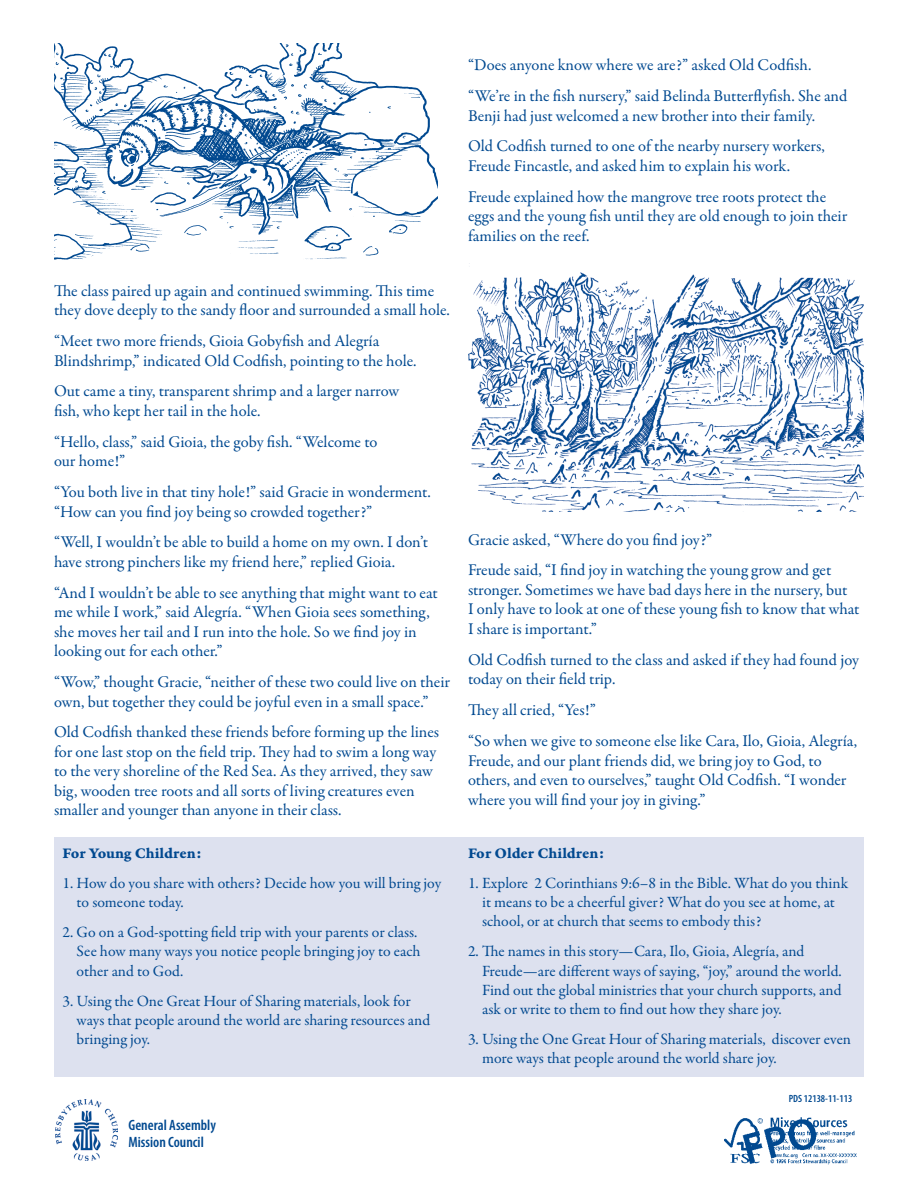
<style>
.page{position:relative;width:918px;height:1188px;background:#fff}
.page>*{position:absolute;margin:0;border:0;box-sizing:border-box;transform-origin:0 0}
.Body_1{font:16.5px/19.5px "Garamond Premr Pro";color:#014990}
.Body_1-2{font:15.75px/19px "Garamond Premr Pro";color:#014990}
.Body_1-3{font:15.75px "Garamond Premr Pro Bd Capt";letter-spacing:-.005em;color:#014990}
.t1{font:600 condensed 15px/16.5px "Myriad Pro";color:#014990}
.t2{font:600 condensed 10.5px "Myriad Pro";color:#014990}
</style>
<div class="page">
<img style="left:56px;top:1100px;width:62px;height:61px">
<div style="left:54px;top:838px;width:810px;height:239px;background:#dde1ef"></div>
<img style="left:54px;top:44px;width:384px;height:216px">
<img style="left:468px;top:266px;width:396px;height:246px">
<img style="left:724px;top:1117px;width:133px;height:48px">
<p class="Body_1" style="left:54px;top:281px;width:397px">The class paired up again and continued swimming. This time they dove deeply to the sandy floor and surrounded a small hole.</p>
<p class="Body_1" style="left:54px;top:332px;width:364px">“Meet two more friends, Gioia Gobyfish and Alegría<br>Blindshrimp,” indicated Old Codfish, pointing to the hole.</p>
<p class="Body_1" style="left:54px;top:382px;width:347px">Out came a tiny, transparent shrimp and a larger narrow fish, who kept her tail in the hole.</p>
<p class="Body_1" style="left:54px;top:432px;width:325px">“Hello, class,” said Gioia, the goby fish. “Welcome to our home!”</p>
<p class="Body_1" style="left:54px;top:483px;width:378px">“You both live in that tiny hole!” said Gracie in wonderment. “How can you find joy being so crowded together?”</p>
<p class="Body_1" style="left:54px;top:533px;width:376px">“Well, I wouldn’t be able to build a home on my own. I don’t have strong pinchers like my friend here,” replied Gioia.</p>
<p class="Body_1" style="left:54px;top:583px;width:385px">“And I wouldn’t be able to see anything that might want to eat me while I work,” said Alegría. “When Gioia sees something, she moves her tail and I run into the hole. So we find joy in looking out for each other.”</p>
<p class="Body_1" style="left:54px;top:673px;width:398px">“Wow,” thought Gracie, “neither of these two could live on their own, but together they could be joyful even in a small space.”</p>
<p class="Body_1" style="left:54px;top:723px;width:387px">Old Codfish thanked these friends before forming up the lines for one last stop on the field trip. They had to swim a long way to the very shoreline of the Red Sea. As they arrived, they saw big, wooden tree roots and all sorts of living creatures even smaller and younger than anyone in their class.</p>
<p class="Body_1-3" style="left:63px;top:843px;width:141px">For Young Children:</p>
<p class="Body_1-2" style="left:77px;top:874px;width:366px;text-indent:-14px">1. How do you share with others? Decide how you will bring joy to someone today.</p>
<p class="Body_1-2" style="left:77px;top:923px;width:345px;text-indent:-14px">2. Go on a God-spotting field trip with your parents or class.<br>See how many ways you notice people bringing joy to each other and to God.</p>
<p class="Body_1-2" style="left:77px;top:992px;width:355px;text-indent:-14px">3. Using the One Great Hour of Sharing materials, look for ways that people around the world are sharing resources and bringing joy.</p>
<p class="t1" style="left:129px;top:1117px;width:89px">General Assembly<br>Mission Council</p>
<p class="Body_1" style="left:468px;top:56px;width:345px">“Does anyone know where we are?” asked Old Codfish.</p>
<p class="Body_1" style="left:468px;top:87px;width:381px">“We’re in the fish nursery,” said Belinda Butterflyfish. She and<br>Benji had just welcomed a new brother into their family.</p>
<p class="Body_1" style="left:468px;top:137px;width:358px">Old Codfish turned to one of the nearby nursery workers,<br>Freude Fincastle, and asked him to explain his work.</p>
<p class="Body_1" style="left:468px;top:187px;width:381px">Freude explained how the mangrove tree roots protect the eggs and the young fish until they are old enough to join their families on the reef.</p>
<p class="Body_1" style="left:468px;top:530px;width:246px">Gracie asked, “Where do you find joy?”</p>
<p class="Body_1" style="left:468px;top:561px;width:393px">Freude said, “I find joy in watching the young grow and get stronger. Sometimes we have bad days here in the nursery, but<br>I only have to look at one of these young fish to know that what I share is important.”</p>
<p class="Body_1" style="left:468px;top:650px;width:393px">Old Codfish turned to the class and asked if they had found joy today on their field trip.</p>
<p class="Body_1" style="left:468px;top:701px;width:129px">They all cried, “Yes!”</p>
<p class="Body_1" style="left:468px;top:731px;width:391px">“So when we give to someone else like Cara, Ilo, Gioia, Alegría, Freude, and our plant friends did, we bring joy to God, to others, and even to ourselves,” taught Old Codfish. “I wonder where you will find your joy in giving.”</p>
<p class="Body_1-3" style="left:468px;top:843px;width:138px">For Older Children:</p>
<p class="Body_1-2" style="left:482px;top:874px;width:368px;text-indent:-14px">1. Explore 2 Corinthians 9:6–8 in the Bible. What do you think it means to be a cheerful giver? What do you see at home, at school, or at church that seems to embody this?</p>
<p class="Body_1-2" style="left:482px;top:942px;width:361px;text-indent:-14px">2. The names in this story—Cara, Ilo, Gioia, Alegría, and Freude—are different ways of saying, “joy,” around the world.<br>Find out the global ministries that your church supports, and ask or write to them to find out how they share joy.</p>
<p class="Body_1-2" style="left:482px;top:1030px;width:370px;text-indent:-14px">3. Using the One Great Hour of Sharing materials, discover even more ways that people around the world share joy.</p>
<p class="t2" style="left:789px;top:1092px;width:65px">PDS 12138-11-113</p>
</div>
